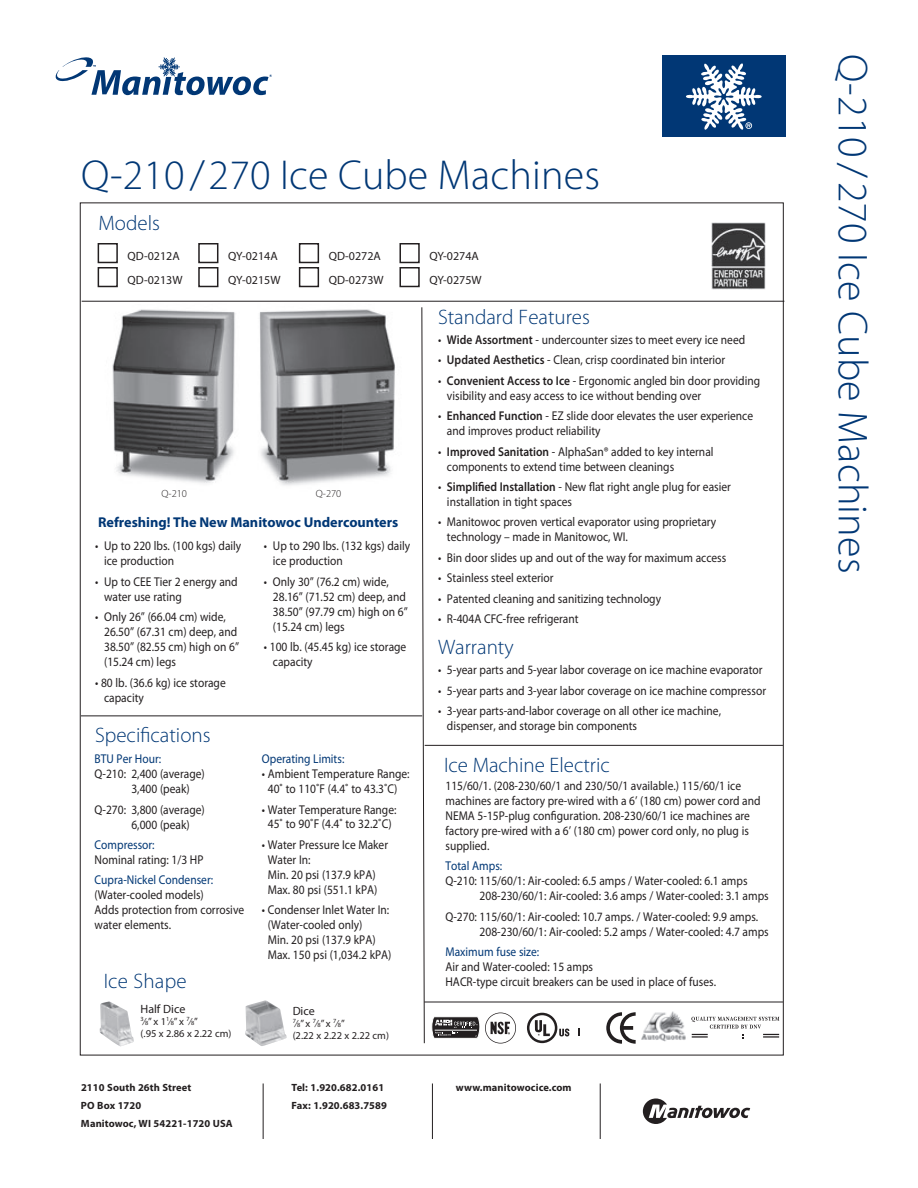
<style>
.page{position:relative;width:918px;height:1188px;background:#fff}
.page>*{position:absolute;margin:0;border:0;box-sizing:border-box;transform-origin:0 0}
.t1{font:300 42px "Myriad Pro";letter-spacing:.005em;color:#013775}
.t2{font:300 21px "Myriad Pro";color:#013775}
.t3{font:700 14.25px "Myriad Pro";color:#013775}
.t4{font:12.75px/15px "Myriad Pro";color:#231f20;scale:.9 1}
.t5{font:12.75px "Myriad Pro";color:#013775;scale:.9 1}
.t6{font:12px/24px "Myriad Pro";color:#231f20}
.t7{font:700 10.5px "Myriad Pro";letter-spacing:.01em;color:#231f20}
.t8{font:10.5px/12px "Myriad Pro";color:#231f20}
.t9{font:300 10.5px "Myriad Pro";color:#231f20}
.s1{color:#013775}
.s2{font-size:6.3px}
.s3{font-weight:600}
</style>
<div class="page">
<hr style="left:263px;top:1083px;width:1px;height:56px;background:#231f20">
<hr style="left:432px;top:1083px;width:1px;height:56px;background:#231f20">
<hr style="left:600px;top:1083px;width:1px;height:56px;background:#231f20">
<div style="left:662px;top:55px;width:123px;height:82px;background:#013775"></div>
<svg style="left:686px;top:63px;width:76px;height:67px"></svg>
<svg style="left:56px;top:57px;width:216px;height:38px"></svg>
<img style="left:112px;top:309px;width:283px;height:177px">
<hr style="left:82px;top:301px;width:702px;height:1px;background:#231f20">
<hr style="left:81px;top:716px;width:341px;height:1px;background:#231f20">
<img style="left:712px;top:223px;width:53px;height:66px">
<img style="left:245px;top:1000px;width:42px;height:46px">
<img style="left:100px;top:1001px;width:34px;height:45px">
<svg style="left:421px;top:307px;width:4px;height:737px"></svg>
<hr style="left:424px;top:1002px;width:359px;height:1px;background:#231f20">
<svg style="left:606px;top:1012px;width:30px;height:32px"></svg>
<svg style="left:527px;top:1013px;width:42px;height:30px"></svg>
<svg style="left:578px;top:1029px;width:2px;height:7px"></svg>
<img style="left:641px;top:1011px;width:45px;height:31px">
<svg style="left:431px;top:1013px;width:85px;height:31px"></svg>
<div style="left:98px;top:243px;width:20px;height:20px;border:2px solid #231f20"></div>
<div style="left:98px;top:267px;width:20px;height:20px;border:2px solid #231f20"></div>
<div style="left:198px;top:243px;width:20px;height:20px;border:2px solid #231f20"></div>
<div style="left:198px;top:267px;width:20px;height:20px;border:2px solid #231f20"></div>
<div style="left:299px;top:243px;width:20px;height:20px;border:2px solid #231f20"></div>
<div style="left:299px;top:267px;width:20px;height:20px;border:2px solid #231f20"></div>
<div style="left:399px;top:243px;width:21px;height:20px;border:2px solid #231f20"></div>
<div style="left:399px;top:267px;width:21px;height:20px;border:2px solid #231f20"></div>
<svg style="left:691px;top:1017px;width:88px;height:21px"></svg>
<hr style="left:425px;top:745px;width:358px;height:1px;background:#231f20">
<svg style="left:643px;top:1098px;width:107px;height:26px"></svg>
<p class="t1" style="left:81px;top:152px;width:521px">Q-210 /270 Ice Cube Machines</p>
<p class="t2" style="left:99px;top:212px;width:63px">Models</p>
<p class="t6" style="left:128px;top:244px;width:56px">QD-0212A<br>QD-0213W</p>
<p class="t6" style="left:228px;top:244px;width:54px">QY-0214A<br>QY-0215W</p>
<p class="t6" style="left:329px;top:244px;width:56px">QD-0272A<br>QD-0273W</p>
<p class="t6" style="left:429px;top:244px;width:54px">QY-0274A<br>QY-0275W</p>
<p class="t9" style="left:161px;top:488px;width:27px">Q-210</p>
<p class="t9" style="left:316px;top:488px;width:27px">Q-270</p>
<p class="t3" style="left:98px;top:513px;width:302px">Refreshing! The New Manitowoc Undercounters</p>
<p class="t4" style="left:104px;top:538px;width:154px;text-indent:-9px">• Up to 220 lbs. (100 kgs) daily ice production</p>
<p class="t4" style="left:104px;top:574px;width:150px;text-indent:-9px">• Up to CEE Tier 2 energy and water use rating</p>
<p class="t4" style="left:104px;top:609px;width:151px;text-indent:-9px">• Only 26” (66.04 cm) wide,<br>26.50” (67.31 cm) deep, and<br>38.50” (82.55 cm) high on 6” (15.24 cm) legs</p>
<p class="t4" style="left:104px;top:675px;width:137px;text-indent:-9px">• 80 lb. (36.6 kg) ice storage capacity</p>
<p class="t2" style="left:95px;top:724px;width:117px">Specifications</p>
<p class="t5" style="left:95px;top:751px;width:75px">BTU Per Hour:</p>
<p class="t4" style="left:95px;top:766px;width:124px">Q-210: 2,400 (average)</p>
<p class="t4" style="left:131px;top:781px;width:66px">3,400 (peak)</p>
<p class="t4" style="left:131px;top:802px;width:83px;text-indent:-37px">Q-270: 3,800 (average)<br>6,000 (peak)</p>
<p class="t4" style="left:95px;top:837px;width:123px"><span class="s1">Compressor:<br></span>Nominal rating: 1/3 HP</p>
<p class="t4" style="left:95px;top:872px;width:168px"><span class="s1">Cupra-Nickel Condenser: </span>(Water-cooled models)<br>Adds protection from corrosive water elements.</p>
<p class="t2" style="left:104px;top:969px;width:85px">Ice Shape</p>
<p class="t6" style="left:141px;top:996px;width:46px">Half Dice</p>
<p class="t8" style="left:141px;top:1015px;width:92px"><sup>3</sup>⁄<span class="s2">8</span>” x 1<sup>1</sup>⁄<span class="s2">8</span>” x <sup>7</sup>⁄<span class="s2">8</span>”<br>(.95 x 2.86 x 2.22 cm)</p>
<p class="t4" style="left:273px;top:538px;width:154px;text-indent:-9px">• Up to 290 lbs. (132 kgs) daily ice production</p>
<p class="t4" style="left:273px;top:574px;width:151px;text-indent:-9px">• Only 30” (76.2 cm) wide,<br>28.16” (71.52 cm) deep, and<br>38.50” (97.79 cm) high on 6” (15.24 cm) legs</p>
<p class="t4" style="left:273px;top:639px;width:150px;text-indent:-9px">• 100 lb. (45.45 kg) ice storage capacity</p>
<p class="t5" style="left:262px;top:751px;width:93px">Operating Limits:</p>
<p class="t4" style="left:262px;top:766px;width:166px;text-align:center">• Ambient Temperature Range:<br>40˚ to 110˚F (4.4˚ to 43.3˚C)</p>
<p class="t4" style="left:262px;top:802px;width:151px;text-align:center">• Water Temperature Range:<br>45˚ to 90˚F (4.4˚ to 32.2˚C)</p>
<p class="t4" style="left:268px;top:837px;width:135px;text-indent:-6px">• Water Pressure Ice Maker<br>Water In:<br>Min. 20 psi (137.9 kPA)<br>Max. 80 psi (551.1 kPA)</p>
<p class="t4" style="left:268px;top:902px;width:139px;text-indent:-6px">• Condenser Inlet Water In: (Water-cooled only)<br>Min. 20 psi (137.9 kPA)<br>Max. 150 psi (1,034.2 kPA)</p>
<p class="t6" style="left:293px;top:999px;width:24px">Dice</p>
<p class="t8" style="left:293px;top:1017px;width:98px"><sup>7</sup>⁄<span class="s2">8</span>” x <sup>7</sup>⁄<span class="s2">8</span>” x <sup>7</sup>⁄<span class="s2">8</span>”<br>(2.22 x 2.22 x 2.22 cm)</p>
<p class="t2" style="left:438px;top:305px;width:153px">Standard Features</p>
<p class="t4" style="left:438px;top:332px;width:343px">• <span class="s3">Wide Assortment</span> - undercounter sizes to meet every ice need</p>
<p class="t4" style="left:438px;top:352px;width:321px">• <span class="s3">Updated Aesthetics</span> - Clean, crisp coordinated bin interior</p>
<p class="t4" style="left:447px;top:373px;width:350px;text-indent:-9px">• <span class="s3">Convenient Access to Ice</span> - Ergonomic angled bin door providing visibility and easy access to ice without bending over</p>
<p class="t4" style="left:447px;top:408px;width:342px;text-indent:-9px">• <span class="s3">Enhanced Function</span> - EZ slide door elevates the user experience and improves product reliability</p>
<p class="t4" style="left:447px;top:444px;width:298px;text-indent:-9px">• <span class="s3">Improved Sanitation</span> - AlphaSan® added to key internal components to extend time between cleanings</p>
<p class="t4" style="left:447px;top:479px;width:317px;text-indent:-9px">• <span class="s3">Simplified Installation</span> - New flat right angle plug for easier installation in tight spaces</p>
<p class="t4" style="left:447px;top:514px;width:301px;text-indent:-9px">• Manitowoc proven vertical evaporator using proprietary technology – made in Manitowoc, WI.</p>
<p class="t4" style="left:438px;top:550px;width:322px">• Bin door slides up and out of the way for maximum access</p>
<p class="t4" style="left:438px;top:570px;width:130px">• Stainless steel exterior</p>
<p class="t4" style="left:438px;top:591px;width:249px">• Patented cleaning and sanitizing technology</p>
<p class="t4" style="left:438px;top:611px;width:158px">• R-404A CFC-free refrigerant</p>
<p class="t2" style="left:438px;top:635px;width:77px">Warranty</p>
<p class="t4" style="left:438px;top:662px;width:362px">• 5-year parts and 5-year labor coverage on ice machine evaporator</p>
<p class="t4" style="left:438px;top:683px;width:366px">• 5-year parts and 3-year labor coverage on ice machine compressor</p>
<p class="t4" style="left:447px;top:703px;width:306px;text-indent:-9px">• 3-year parts-and-labor coverage on all other ice machine, dispenser, and storage bin components</p>
<p class="t2" style="left:444px;top:754px;width:167px">Ice Machine Electric</p>
<p class="t4" style="left:446px;top:778px;width:352px">115/60/1. (208-230/60/1 and 230/50/1 available.) 115/60/1 ice machines are factory pre-wired with a 6’ (180 cm) power cord and NEMA 5-15P-plug configuration. 208-230/60/1 ice machines are factory pre-wired with a 6’ (180 cm) power cord only, no plug is supplied.</p>
<p class="t5" style="left:446px;top:858px;width:65px">Total Amps:</p>
<p class="t4" style="left:446px;top:873px;width:337px">Q-210: 115/60/1: Air-cooled: 6.5 amps / Water-cooled: 6.1 amps</p>
<p class="t4" style="left:480px;top:888px;width:323px">208-230/60/1: Air-cooled: 3.6 amps / Water-cooled: 3.1 amps</p>
<p class="t4" style="left:480px;top:909px;width:323px;text-indent:-34px">Q-270: 115/60/1: Air-cooled: 10.7 amps. / Water-cooled: 9.9 amps.<br>208-230/60/1: Air-cooled: 5.2 amps / Water-cooled: 4.7 amps</p>
<p class="t4" style="left:446px;top:944px;width:302px"><span class="s1">Maximum fuse size:<br></span>Air and Water-cooled: 15 amps<br>HACR-type circuit breakers can be used in place of fuses.</p>
<p class="t7" style="left:81px;top:1081px;width:112px">2110 South 26th Street</p>
<p class="t7" style="left:292px;top:1081px;width:94px">Tel: 1.920.682.0161</p>
<p class="t7" style="left:456px;top:1081px;width:117px">www.manitowocice.com</p>
<p class="t7" style="left:81px;top:1099px;width:62px">PO Box 1720</p>
<p class="t7" style="left:292px;top:1099px;width:97px">Fax: 1.920.683.7589</p>
<p class="t7" style="left:81px;top:1117px;width:153px">Manitowoc, WI 54221-1720 USA</p>
<p class="t1" style="left:876px;top:54px;width:521px;rotate:90deg">Q-210 /270 Ice Cube Machines</p>
</div>
